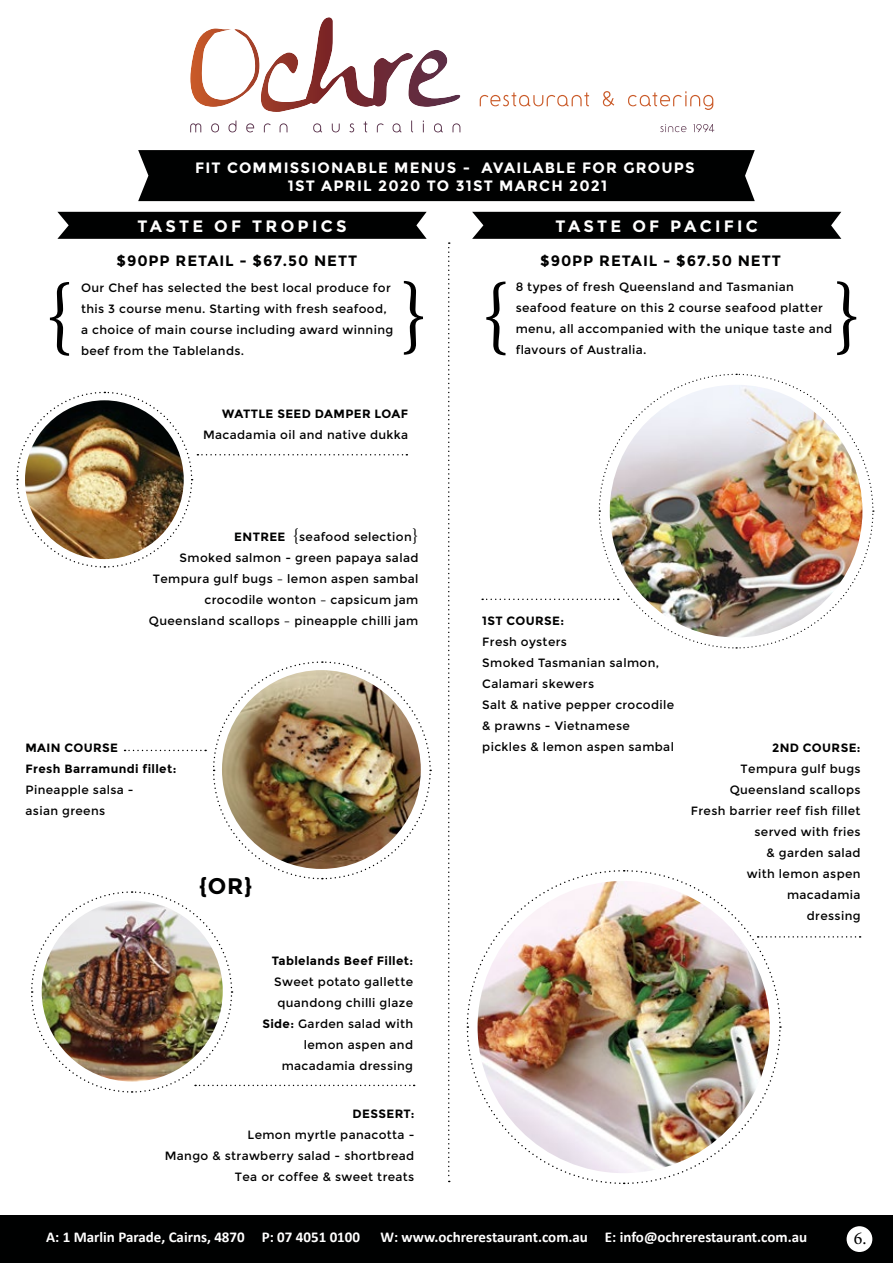
<style>
.page{position:relative;width:893px;height:1263px;background:#fff}
.page>*{position:absolute;margin:0;border:0;box-sizing:border-box;transform-origin:0 0}
.t1{font:84px "Minion Pro";color:#000}
.t2{font:700 22.5px "Montserrat";color:#000101}
.t3{font:18px "Minion Pro";color:#000101}
.t4{font:700 16.5px "Montserrat";letter-spacing:.2em;color:#fff}
.t5{font:700 15px "Calibri";color:#fff}
.t6{font:700 15px/18px "Montserrat";letter-spacing:.08em;color:#fff;text-align:center}
.t7{font:700 15px "Montserrat";letter-spacing:.06em;color:#000101}
.t8{font:12px/21px "Montserrat";letter-spacing:.03em;color:#000101}
.t9{font:12px/21px "Montserrat";letter-spacing:.03em;color:#000;text-align:right}
.t10{font:700 12px/21px "Montserrat";letter-spacing:.03em;color:#000101}
.t11{font:700 12px "Montserrat";letter-spacing:.03em;color:#000}
.s1{font-weight:700}
.s2{font-family:"Minion Pro";font-size:18px}
</style>
<div class="page">
<svg style="left:448px;top:242px;width:2px;height:940px"></svg>
<svg style="left:57px;top:212px;width:370px;height:27px;background:#090a0a"></svg>
<div style="left:472px;top:212px;width:369px;height:27px;background:#000101"></div>
<div style="left:10px;top:385px;width:189px;height:189px;border:15px solid #fff;border-radius:50%"></div>
<div style="left:206px;top:654px;width:231px;height:231px;border:16px solid #fff;border-radius:50%"></div>
<svg style="left:16px;top:391px;width:391px;height:177px"></svg>
<img style="left:212px;top:661px;width:220px;height:219px">
<svg style="left:125px;top:750px;width:81px;height:1px"></svg>
<img style="left:31px;top:891px;width:384px;height:202px">
<img style="left:466px;top:870px;width:395px;height:315px">
<img style="left:482px;top:373px;width:392px;height:276px">
<svg style="left:480px;top:93px;width:109px;height:13px"></svg>
<svg style="left:603px;top:91px;width:11px;height:15px"></svg>
<svg style="left:628px;top:91px;width:85px;height:19px"></svg>
<svg style="left:190px;top:17px;width:223px;height:95px"></svg>
<svg style="left:190px;top:121px;width:270px;height:11px"></svg>
<svg style="left:660px;top:124px;width:26px;height:8px"></svg>
<svg style="left:693px;top:124px;width:21px;height:8px"></svg>
<div style="left:0;top:1215px;width:893px;height:48px;background:#000101"></div>
<div style="left:847px;top:1226px;width:25px;height:26px;background:#fff;border-radius:50%"></div>
<div style="left:138px;top:150px;width:617px;height:51px;background:#000101"></div>
<h1 class="t1" style="left:44px;top:282px;width:31px">{</h1>
<p class="t6" style="left:195px;top:159px;width:501px">FIT COMMISSIONABLE MENUS - AVAILABLE FOR GROUPS<br>1ST APRIL 2020 TO 31ST MARCH 2021</p>
<h3 class="t4" style="left:137px;top:220px;width:211px">TASTE OF TROPICS</h3>
<h3 class="t4" style="left:555px;top:220px;width:204px">TASTE OF PACIFIC</h3>
<p class="t7" style="left:117px;top:255px;width:242px">$90PP RETAIL - $67.50 NETT</p>
<p class="t8" style="left:81px;top:278px;width:314px">Our Chef has selected the best local produce for this 3 course menu. Starting with fresh seafood, a choice of main course including award winning</p>
<p class="t7" style="left:540px;top:255px;width:242px">$90PP RETAIL - $67.50 NETT</p>
<p class="t8" style="left:516px;top:277px;width:318px">8 types of fresh Queensland and Tasmanian seafood feature on this 2 course seafood platter menu, all accompanied with the unique taste and</p>
<h1 class="t1" style="left:481px;top:282px;width:31px">{</h1>
<p class="t8" style="left:516px;top:340px;width:132px">flavours of Australia.</p>
<p class="t8" style="left:81px;top:341px;width:165px">beef from the Tablelands.</p>
<p class="t10" style="left:222px;top:404px;width:187px">WATTLE SEED DAMPER LOAF</p>
<p class="t8" style="left:203px;top:425px;width:207px">Macadamia oil and native dukka</p>
<p class="t8" style="left:149px;top:527px;width:271px;text-align:right"><span class="s1">ENTREE</span> <span class="s2">{</span>seafood selection<span class="s2">}<br></span>Smoked salmon - green papaya salad Tempura gulf bugs – lemon aspen sambal crocodile wonton – capsicum jam Queensland scallops – pineapple chilli jam</p>
<p class="t10" style="left:26px;top:738px;width:152px">MAIN COURSE<br>Fresh Barramundi fillet:</p>
<p class="t8" style="left:26px;top:779px;width:110px">Pineapple salsa - asian greens</p>
<h2 class="t2" style="left:199px;top:876px;width:54px">{OR}</h2>
<p class="t11" style="left:272px;top:956px;width:143px">Tablelands Beef Fillet:</p>
<p class="t9" style="left:262px;top:972px;width:152px">Sweet potato gallette quandong chilli glaze<br><span class="s1">Side:</span> Garden salad with lemon aspen and macadamia dressing</p>
<p class="t10" style="left:353px;top:1104px;width:63px">DESSERT:</p>
<p class="t9" style="left:165px;top:1125px;width:251px">Lemon myrtle panacotta -<br>Mango &amp; strawberry salad - shortbread<br>Tea or coffee &amp; sweet treats</p>
<p class="t10" style="left:482px;top:611px;width:83px">1ST COURSE:</p>
<p class="t8" style="left:482px;top:632px;width:193px">Fresh oysters<br>Smoked Tasmanian salmon,<br>Calamari skewers<br>Salt &amp; native pepper crocodile &amp; prawns - Vietnamese pickles &amp; lemon aspen sambal</p>
<p class="t11" style="left:772px;top:742px;width:90px">2ND COURSE:</p>
<p class="t9" style="left:691px;top:758px;width:171px">Tempura gulf bugs<br>Queensland scallops<br>Fresh barrier reef fish fillet served with fries<br>&amp; garden salad<br>with lemon aspen macadamia<br>dressing</p>
<p class="t5" style="left:46px;top:1232px;width:316px">A: 1 Marlin Parade, Cairns, 4870 P: 07 4051 0100</p>
<p class="t5" style="left:380px;top:1232px;width:428px">W: www.ochrerestaurant.com.au E: info@ochrerestaurant.com.au</p>
<h3 class="t3" style="left:854px;top:1231px;width:14px">6.</h3>
</div>
